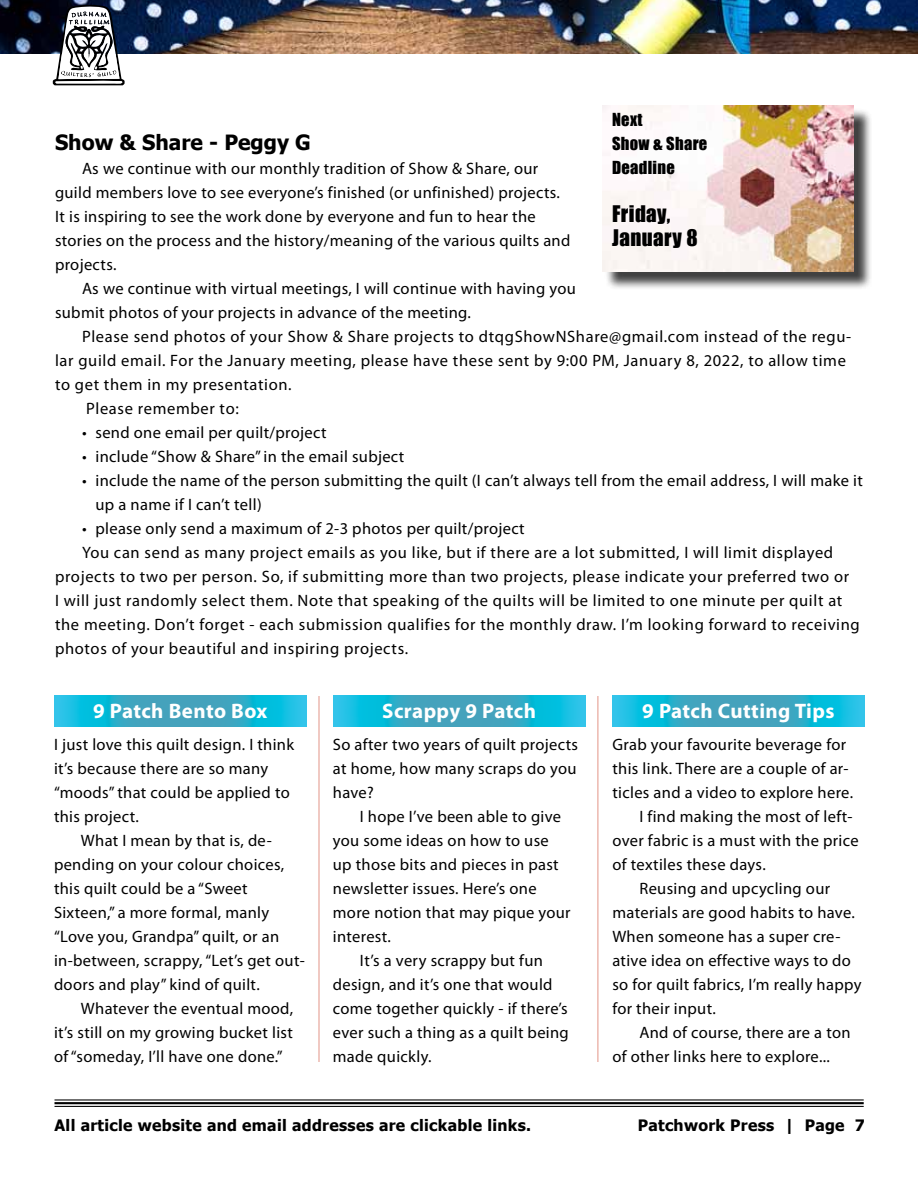
<style>
.page{position:relative;width:918px;height:1188px;background:#fff}
.page>*{position:absolute;margin:0;border:0;box-sizing:border-box;transform-origin:0 0}
.t1{font:700 21px "Myriad Pro";letter-spacing:.02em;color:#fff}
.t2{font:700 21px "Tahoma";color:#000}
.t3{font:21px/24px "Impact";letter-spacing:.02em;color:#000}
.t4{font:16.5px/24px "Myriad Pro";letter-spacing:.02em;color:#000}
.t5{font:16.5px "Myriad Pro";letter-spacing:.04em;color:#000}
.t6{font:16.5px/24px "Impact";letter-spacing:.02em;color:#000}
.t7{font:700 15.75px "Tahoma";letter-spacing:.02em;color:#000}
</style>
<div class="page">
<hr style="left:55px;top:1099px;width:809px;height:2px;background:#000">
<hr style="left:55px;top:1102px;width:809px;height:2px;background:#000">
<hr style="left:55px;top:1106px;width:809px;height:1px;background:#000">
<img style="left:0;top:0;width:918px;height:54px">
<svg style="left:53px;top:5px;width:72px;height:80px"></svg>
<div style="left:605px;top:108px;width:267px;height:182px;background:#000;opacity:.75"></div>
<img style="left:603px;top:106px;width:251px;height:166px">
<svg style="left:612px;top:696px;width:252px;height:30px;background:#29b0cd"></svg>
<svg style="left:333px;top:696px;width:252px;height:30px;background:#29b0cd"></svg>
<svg style="left:54px;top:696px;width:252px;height:30px;background:#29b0cd"></svg>
<hr style="left:318px;top:696px;width:2px;height:366px;background:#ecb8af">
<hr style="left:597px;top:696px;width:2px;height:366px;background:#ecb8af">
<p class="t6" style="left:612px;top:107px;width:97px">Next<br>Show &amp; Share<br>Deadline</p>
<p class="t3" style="left:612px;top:201px;width:87px">Friday,<br>January 8</p>
<p class="t2" style="left:55px;top:128px;width:257px">Show &amp; Share - Peggy G</p>
<p class="t4" style="left:55px;top:156px;width:517px;text-indent:27px">As we continue with our monthly tradition of Show &amp; Share, our guild members love to see everyone’s finished (or unfinished) projects.<br>It is inspiring to see the work done by everyone and fun to hear the stories on the process and the history/meaning of the various quilts and projects.</p>
<p class="t4" style="left:55px;top:276px;width:522px;text-indent:27px">As we continue with virtual meetings, I will continue with having you submit photos of your projects in advance of the meeting.</p>
<p class="t5" style="left:82px;top:326px;width:771px">Please send photos of your Show &amp; Share projects to dtqgShowNShare@gmail.com instead of the regu-</p>
<p class="t5" style="left:55px;top:350px;width:792px">lar guild email. For the January meeting, please have these sent by 9:00 PM, January 8, 2022, to allow time</p>
<p class="t5" style="left:55px;top:374px;width:238px">to get them in my presentation.</p>
<p class="t5" style="left:86px;top:398px;width:154px">Please remember to:</p>
<p class="t4" style="left:82px;top:420px;width:246px">• send one email per quilt/project</p>
<p class="t4" style="left:82px;top:444px;width:324px">• include “Show &amp; Share” in the email subject</p>
<p class="t4" style="left:96px;top:468px;width:769px;text-indent:-13px">• include the name of the person submitting the quilt (I can’t always tell from the email address, I will make it up a name if I can’t tell)</p>
<p class="t4" style="left:82px;top:516px;width:444px">• please only send a maximum of 2-3 photos per quilt/project</p>
<p class="t5" style="left:82px;top:542px;width:753px">You can send as many project emails as you like, but if there are a lot submitted, I will limit displayed</p>
<p class="t5" style="left:55px;top:566px;width:796px">projects to two per person. So, if submitting more than two projects, please indicate your preferred two or</p>
<p class="t5" style="left:55px;top:590px;width:789px">I will just randomly select them. Note that speaking of the quilts will be limited to one minute per quilt at</p>
<p class="t5" style="left:55px;top:614px;width:806px">the meeting. Don’t forget - each submission qualifies for the monthly draw. I’m looking forward to receiving</p>
<p class="t5" style="left:55px;top:638px;width:355px">photos of your beautiful and inspiring projects.</p>
<p class="t1" style="left:93px;top:698px;width:176px">9 Patch Bento Box</p>
<p class="t1" style="left:382px;top:698px;width:155px">Scrappy 9 Patch</p>
<p class="t1" style="left:642px;top:698px;width:194px">9 Patch Cutting Tips</p>
<p class="t4" style="left:54px;top:732px;width:242px">I just love this quilt design. I think it’s because there are so many “moods” that could be applied to this project.</p>
<p class="t4" style="left:54px;top:828px;width:252px;text-indent:27px">What I mean by that is, de&shy;pending on your colour choices, this quilt could be a “Sweet<br>Sixteen,” a more formal, manly “Love you, Grandpa” quilt, or an in-between, scrappy, “Let’s get out&shy;doors and play” kind of quilt.</p>
<p class="t4" style="left:54px;top:996px;width:241px;text-align:justify;text-indent:27px">Whatever the eventual mood, it’s still on my growing bucket list of “someday, I’ll have one done.”</p>
<p class="t4" style="left:333px;top:732px;width:247px;text-align:justify">So after two years of quilt projects at home, how many scraps do you have?</p>
<p class="t4" style="left:360px;top:804px;width:203px">I hope I’ve been able to give</p>
<p class="t4" style="left:333px;top:828px;width:217px">you some ideas on how to use</p>
<p class="t4" style="left:333px;top:852px;width:227px">up those bits and pieces in past</p>
<p class="t4" style="left:333px;top:876px;width:205px">newsletter issues. Here’s one</p>
<p class="t4" style="left:333px;top:900px;width:239px">more notion that may pique your</p>
<p class="t4" style="left:333px;top:924px;width:60px">interest.</p>
<p class="t4" style="left:360px;top:948px;width:185px">It’s a very scrappy but fun</p>
<p class="t4" style="left:333px;top:972px;width:221px">design, and it’s one that would</p>
<p class="t4" style="left:333px;top:996px;width:236px">come together quickly - if there’s</p>
<p class="t4" style="left:333px;top:1020px;width:237px">ever such a thing as a quilt being</p>
<p class="t4" style="left:333px;top:1044px;width:100px">made quickly.</p>
<p class="t4" style="left:612px;top:732px;width:235px">Grab your favourite beverage for</p>
<p class="t4" style="left:612px;top:756px;width:238px">this link. There are a couple of ar-</p>
<p class="t4" style="left:612px;top:780px;width:242px">ticles and a video to explore here.</p>
<p class="t4" style="left:639px;top:804px;width:215px">I find making the most of left-</p>
<p class="t4" style="left:612px;top:828px;width:248px">over fabric is a must with the price</p>
<p class="t4" style="left:612px;top:852px;width:155px">of textiles these days.</p>
<p class="t4" style="left:639px;top:876px;width:192px">Reusing and upcycling our</p>
<p class="t4" style="left:612px;top:900px;width:244px">materials are good habits to have.</p>
<p class="t4" style="left:612px;top:924px;width:229px">When someone has a super cre-</p>
<p class="t4" style="left:612px;top:948px;width:240px">ative idea on effective ways to do</p>
<p class="t4" style="left:612px;top:972px;width:251px">so for quilt fabrics, I’m really happy</p>
<p class="t4" style="left:612px;top:996px;width:105px">for their input.</p>
<p class="t4" style="left:639px;top:1020px;width:213px">And of course, there are a ton</p>
<p class="t4" style="left:612px;top:1045px;width:219px">of other links here to explore...</p>
<p class="t7" style="left:54px;top:1115px;width:478px">All article website and email addresses are clickable links.</p>
<p class="t7" style="left:638px;top:1115px;width:229px">Patchwork Press | Page 7</p>
</div>
